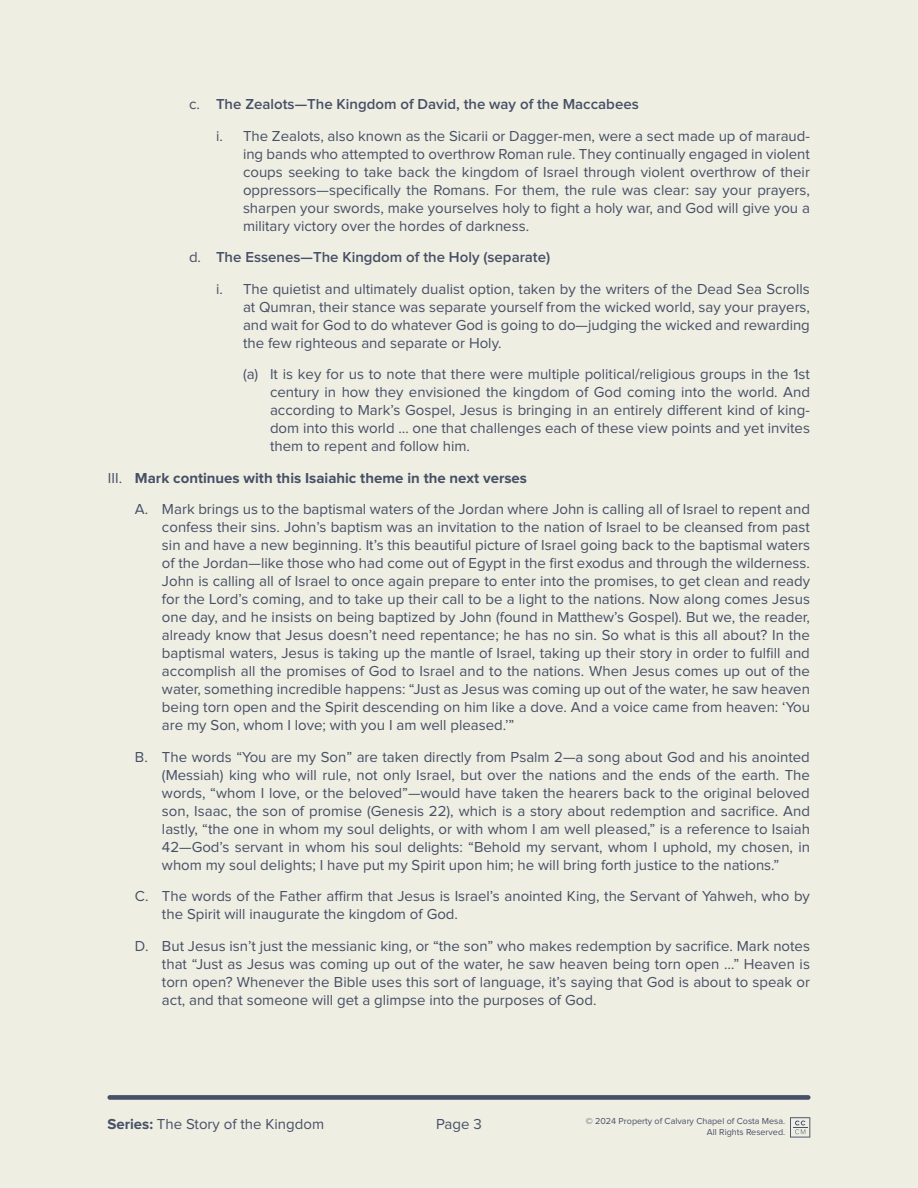
<style>
.page{position:relative;width:918px;height:1188px;background:#efeee3}
.page>*{position:absolute;margin:0;border:0;box-sizing:border-box;transform-origin:0 0}
.t1{font:15px/18px "Proxima Nova";color:#465066;text-align:justify}
.t2{font:15px "Proxima Nova";color:#475066}
.t3{font:9px/10.8px "Proxima Nova";color:#475066;text-align:right}
.s1{font-weight:600}
.s2{font-weight:700}
</style>
<div class="page">
<div style="left:107px;top:1095px;width:704px;height:5px;background:#475066;border-radius:2px"></div>
<svg style="left:790px;top:1117px;width:20px;height:21px"></svg>
<p class="t1" style="left:216px;top:89px;width:596px;line-height:31.5px;text-indent:-27px">c. <span class="s1">The Zealots—The Kingdom of David, the way of the Maccabees<br></span>i. The Zealots, also known as the Sicarii or Dagger-men, were a sect made up of maraud-</p>
<p class="t1" style="left:243px;top:145px;width:569px">ing bands who attempted to overthrow Roman rule. They continually engaged in violent coups seeking to take back the kingdom of Israel through violent overthrow of their oppressors—specifically the Romans. For them, the rule was clear: say your prayers, sharpen your swords, make yourselves holy to fight a holy war, and God will give you a military victory over the hordes of darkness.</p>
<p class="t1" style="left:216px;top:242px;width:595px;line-height:31.5px;text-indent:-27px">d. <span class="s1">The Essenes—The Kingdom of the Holy (separate)<br></span>i. The quietist and ultimately dualist option, taken by the writers of the Dead Sea Scrolls</p>
<p class="t1" style="left:243px;top:298px;width:569px">at Qumran, their stance was separate yourself from the wicked world, say your prayers, and wait for God to do whatever God is going to do—judging the wicked and rewarding the few righteous and separate or Holy.</p>
<p class="t1" style="left:270px;top:365px;width:542px;text-indent:-27px">(a) It is key for us to note that there were multiple political/religious groups in the 1st century in how they envisioned the kingdom of God coming into the world. And according to Mark’s Gospel, Jesus is bringing in an entirely different kind of king&shy;dom into this world … one that challenges each of these view points and yet invites them to repent and follow him.</p>
<p class="t1" style="left:135px;top:462px;width:676px;line-height:31.5px;text-indent:-27px">III. <span class="s2">Mark continues with this Isaiahic theme in the next verses<br></span>A. Mark brings us to the baptismal waters of the Jordan where John is calling all of Israel to repent and</p>
<p class="t1" style="left:162px;top:518px;width:650px">confess their sins. John’s baptism was an invitation to the nation of Israel to be cleansed from past sin and have a new beginning. It’s this beautiful picture of Israel going back to the baptismal waters of the Jordan—like those who had come out of Egypt in the first exodus and through the wilderness.<br>John is calling all of Israel to once again prepare to enter into the promises, to get clean and ready for the Lord’s coming, and to take up their call to be a light to the nations. Now along comes Jesus one day, and he insists on being baptized by John (found in Matthew’s Gospel). But we, the reader, already know that Jesus doesn’t need repentance; he has no sin. So what is this all about? In the baptismal waters, Jesus is taking up the mantle of Israel, taking up their story in order to fulfill and accomplish all the promises of God to Israel and to the nations. When Jesus comes up out of the water, something incredible happens: “Just as Jesus was coming up out of the water, he saw heaven being torn open and the Spirit descending on him like a dove. And a voice came from heaven: ‘You are my Son, whom I love; with you I am well pleased.’”</p>
<p class="t1" style="left:162px;top:748px;width:650px;text-indent:-27px">B. The words “You are my Son” are taken directly from Psalm 2—a song about God and his anointed (Messiah) king who will rule, not only Israel, but over the nations and the ends of the earth. The words, “whom I love, or the beloved”—would have taken the hearers back to the original beloved son, Isaac, the son of promise (Genesis 22), which is a story about redemption and sacrifice. And lastly, “the one in whom my soul delights, or with whom I am well pleased,” is a reference to Isaiah 42—God’s servant in whom his soul delights: “Behold my servant, whom I uphold, my chosen, in whom my soul delights; I have put my Spirit upon him; he will bring forth justice to the nations.”</p>
<p class="t1" style="left:162px;top:887px;width:650px;text-indent:-27px">C. The words of the Father affirm that Jesus is Israel’s anointed King, the Servant of Yahweh, who by the Spirit will inaugurate the kingdom of God.</p>
<p class="t1" style="left:162px;top:937px;width:650px;text-indent:-27px">D. But Jesus isn’t just the messianic king, or “the son” who makes redemption by sacrifice. Mark notes that “Just as Jesus was coming up out of the water, he saw heaven being torn open …” Heaven is torn open? Whenever the Bible uses this sort of language, it’s saying that God is about to speak or act, and that someone will get a glimpse into the purposes of God.</p>
<p class="t2" style="left:107px;top:1116px;width:218px"><span class="s2">Series:</span> The Story of the Kingdom</p>
<p class="t3" style="left:586px;top:1116px;width:201px">© 2024 Property of Calvary Chapel of Costa Mesa.<br>All Rights Reserved.</p>
<p class="t2" style="left:436px;top:1116px;width:47px">Page 3</p>
</div>
